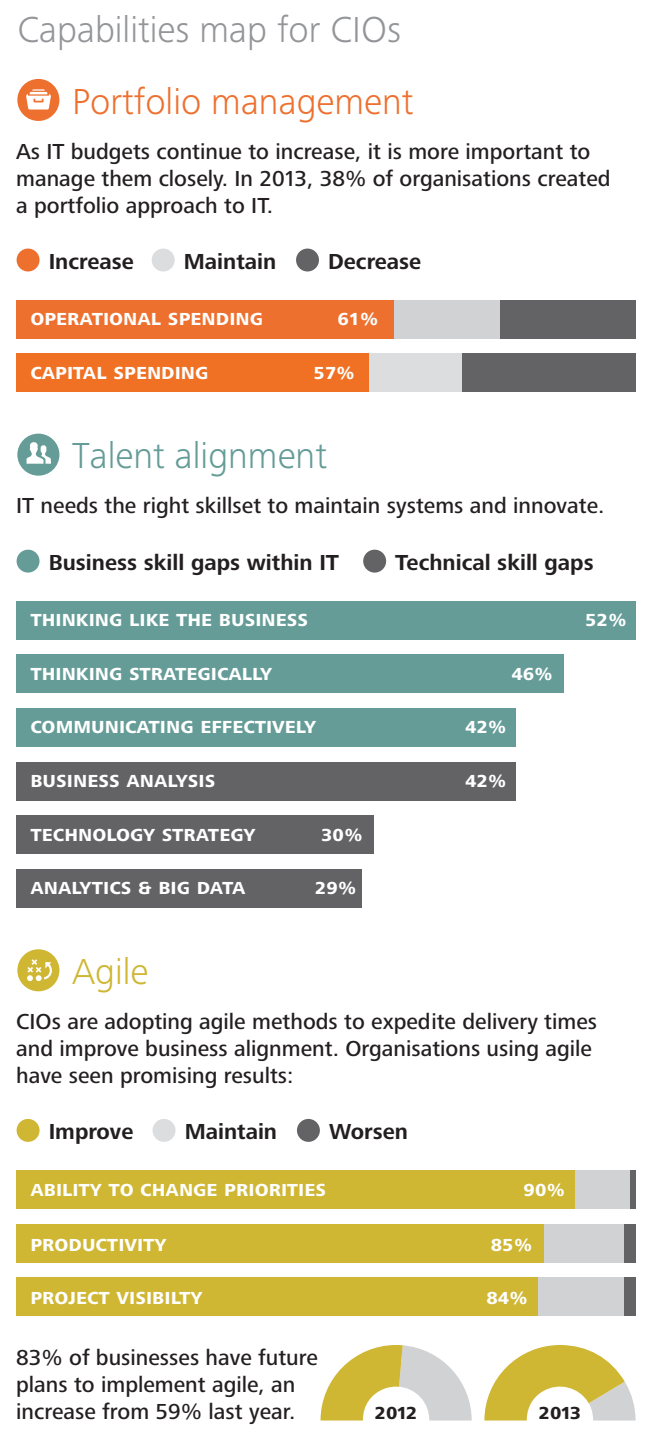
<style>
.page{position:relative;width:651px;height:1443px;background:#fff}
.page>*{position:absolute;margin:0;border:0;box-sizing:border-box;transform-origin:0 0}
.t1{font:300 37.5px "Frutiger Next Pro";color:#939598}
.t2{font:300 37.5px "Frutiger Next Pro";color:#ed702f}
.t3{font:300 37.5px "Frutiger Next Pro";color:#659c97}
.t4{font:300 37.5px "Frutiger Next Pro";color:#cfb633}
.t5{font:500 22.5px/27px "Frutiger Next Pro";color:#231f20}
.t6{font:700 22.5px "Frutiger Next Pro";color:#fff}
.t7{font:700 22.5px "Frutiger Next Pro";color:#231f20}
</style>
<div class="page">
<div style="left:17px;top:79px;width:42px;height:42px;background:#ed702f;border-radius:50%"></div>
<svg style="left:26px;top:89px;width:25px;height:21px"></svg>
<div style="left:499px;top:300px;width:136px;height:38px;background:#636366"></div>
<div style="left:393px;top:300px;width:106px;height:38px;background:#d1d2d4"></div>
<div style="left:16px;top:300px;width:377px;height:38px;background:#ed702f"></div>
<div style="left:17px;top:249px;width:22px;height:22px;background:#ed702f;border-radius:50%"></div>
<div style="left:152px;top:249px;width:22px;height:22px;background:#dcdddf;border-radius:50%"></div>
<div style="left:363px;top:550px;width:23px;height:23px;background:#636366;border-radius:50%"></div>
<div style="left:296px;top:249px;width:23px;height:22px;background:#636366;border-radius:50%"></div>
<div style="left:17px;top:434px;width:42px;height:42px;background:#659c97;border-radius:50%"></div>
<svg style="left:27px;top:442px;width:24px;height:22px"></svg>
<svg style="left:320px;top:1345px;width:151px;height:76px"></svg>
<svg style="left:484px;top:1345px;width:151px;height:76px"></svg>
<div style="left:462px;top:353px;width:173px;height:39px;background:#636366"></div>
<div style="left:369px;top:353px;width:93px;height:39px;background:#dcdddf"></div>
<div style="left:16px;top:353px;width:353px;height:39px;background:#f07124"></div>
<div style="left:17px;top:550px;width:22px;height:23px;background:#659c97;border-radius:50%"></div>
<div style="left:16px;top:601px;width:619px;height:38px;background:#659c97"></div>
<div style="left:16px;top:654px;width:547px;height:39px;background:#659c97"></div>
<div style="left:16px;top:708px;width:500px;height:39px;background:#659c97"></div>
<div style="left:16px;top:762px;width:500px;height:38px;background:#636366"></div>
<div style="left:16px;top:815px;width:357px;height:39px;background:#636366"></div>
<div style="left:16px;top:869px;width:345px;height:39px;background:#636366"></div>
<div style="left:17px;top:949px;width:42px;height:42px;background:#cfb633;border-radius:50%"></div>
<svg style="left:27px;top:959px;width:25px;height:22px"></svg>
<div style="left:152px;top:1119px;width:23px;height:23px;background:#dcdddf;border-radius:50%"></div>
<div style="left:297px;top:1119px;width:23px;height:23px;background:#636366;border-radius:50%"></div>
<div style="left:17px;top:1119px;width:22px;height:23px;background:#cfb633;border-radius:50%"></div>
<div style="left:623px;top:1224px;width:12px;height:38px;background:#636366"></div>
<div style="left:543px;top:1224px;width:80px;height:38px;background:#d1d2d4"></div>
<div style="left:16px;top:1224px;width:527px;height:38px;background:#cfb633"></div>
<div style="left:630px;top:1170px;width:5px;height:39px;background:#636366"></div>
<div style="left:574px;top:1170px;width:56px;height:39px;background:#d1d2d4"></div>
<div style="left:16px;top:1170px;width:558px;height:39px;background:#cfb633"></div>
<div style="left:623px;top:1277px;width:12px;height:39px;background:#636366"></div>
<div style="left:537px;top:1277px;width:86px;height:39px;background:#d1d2d4"></div>
<div style="left:16px;top:1277px;width:521px;height:39px;background:#cfb633"></div>
<h1 class="t1" style="left:17px;top:8px;width:385px">Capabilities map for CIOs</h1>
<h1 class="t2" style="left:72px;top:80px;width:343px">Portfolio management</h1>
<p class="t5" style="left:16px;top:138px;width:595px">As IT budgets continue to increase, it is more important to manage them closely. In 2013, 38% of organisations created a portfolio approach to IT.</p>
<p class="t7" style="left:49px;top:248px;width:87px">Increase</p>
<p class="t7" style="left:184px;top:248px;width:94px">Maintain</p>
<p class="t7" style="left:328px;top:248px;width:95px">Decrease</p>
<p class="t6" style="left:30px;top:305px;width:234px">operational spending</p>
<p class="t6" style="left:337px;top:305px;width:43px">61%</p>
<p class="t6" style="left:30px;top:358px;width:179px">capital spending</p>
<p class="t6" style="left:313px;top:358px;width:43px">57%</p>
<h1 class="t3" style="left:72px;top:434px;width:256px">Talent alignment</h1>
<p class="t5" style="left:16px;top:492px;width:589px">IT needs the right skillset to maintain systems and innovate.</p>
<p class="t7" style="left:49px;top:549px;width:292px">Business skill gaps within IT</p>
<p class="t7" style="left:395px;top:549px;width:200px">Technical skill gaps</p>
<p class="t6" style="left:30px;top:606px;width:279px">thinking like the business</p>
<p class="t6" style="left:585px;top:606px;width:43px">52%</p>
<p class="t6" style="left:30px;top:606px;width:187px">business analysis</p>
<p class="t6" style="left:30px;top:659px;width:243px">thinking strategically</p>
<p class="t6" style="left:511px;top:659px;width:43px">46%</p>
<p class="t6" style="left:42px;top:659px;width:215px">echnology strategy</p>
<p class="t6" style="left:30px;top:713px;width:327px">communicating effectively29%</p>
<p class="t6" style="left:30px;top:713px;width:216px">analytics &amp; big data</p>
<p class="t6" style="left:465px;top:713px;width:43px">42%</p>
<p class="t6" style="left:30px;top:767px;width:187px">business analysis</p>
<p class="t6" style="left:465px;top:767px;width:43px">42%</p>
<p class="t6" style="left:30px;top:820px;width:226px">technology strategy</p>
<p class="t6" style="left:321px;top:820px;width:43px">30%</p>
<p class="t6" style="left:30px;top:874px;width:216px">analytics &amp; big data</p>
<p class="t6" style="left:315px;top:874px;width:43px">29%</p>
<h1 class="t4" style="left:72px;top:950px;width:78px">Agile</h1>
<p class="t5" style="left:16px;top:1008px;width:582px">CIOs are adopting agile methods to expedite delivery times and improve business alignment. Organisations using agile have seen promising results:</p>
<p class="t7" style="left:49px;top:1119px;width:86px">Improve</p>
<p class="t7" style="left:184px;top:1119px;width:94px">Maintain</p>
<p class="t7" style="left:329px;top:1119px;width:80px">Worsen</p>
<p class="t6" style="left:30px;top:1176px;width:297px">ability to change priorities</p>
<p class="t6" style="left:523px;top:1176px;width:43px">90%</p>
<p class="t6" style="left:30px;top:1230px;width:138px">productivity</p>
<p class="t6" style="left:490px;top:1230px;width:43px">85%</p>
<p class="t6" style="left:30px;top:1283px;width:174px">project visibilty</p>
<p class="t6" style="left:486px;top:1283px;width:43px">84%</p>
<p class="t5" style="left:16px;top:1344px;width:303px">83% of businesses have future plans to implement agile, an increase from 59% last year.</p>
<p class="t7" style="left:374px;top:1398px;width:44px">2012</p>
<p class="t7" style="left:538px;top:1398px;width:44px">2013</p>
</div>
